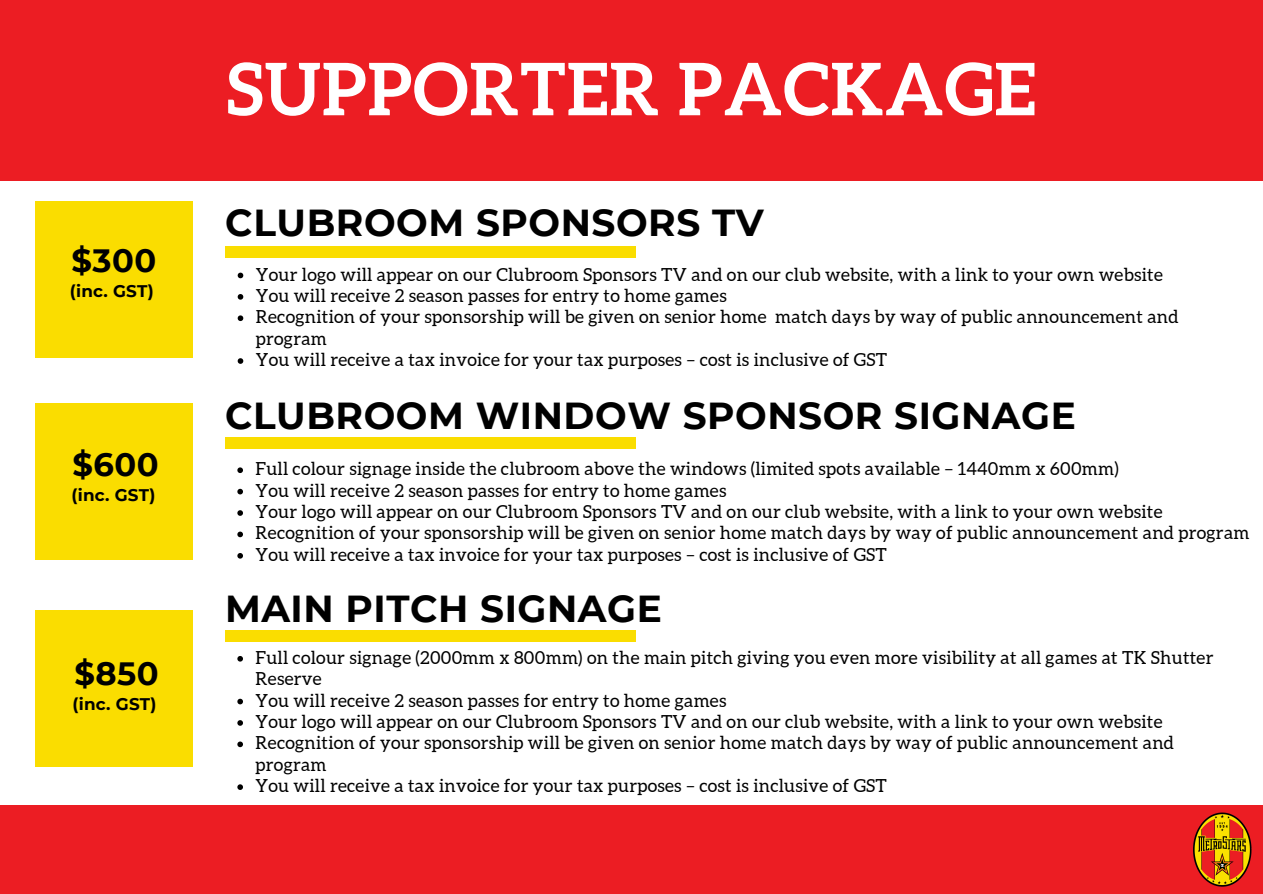
<style>
.page{position:relative;width:1263px;height:894px;background:#fff}
.page>*{position:absolute;margin:0;border:0;box-sizing:border-box;transform-origin:0 0}
.t1{font:700 72.3px "Aleo";letter-spacing:.015em;color:#fff}
.t2{font:700 37.5px "Montserrat";letter-spacing:.015em;color:#000}
.t3{font:700 32.25px "Montserrat";letter-spacing:.015em;color:#000}
.t4{font:18px/21.3px "Aleo";letter-spacing:.015em;color:#000}
.t5{font:700 16.8px "Montserrat";letter-spacing:.015em;color:#000}
</style>
<div class="page">
<div style="left:0;top:804px;width:1263px;height:89px;background:#ec1d23"></div>
<div style="left:0;top:0;width:1263px;height:181px;background:#ec1d23"></div>
<div style="left:35px;top:201px;width:158px;height:156px;background:#fadd00"></div>
<div style="left:225px;top:246px;width:411px;height:11px;background:#fadd00"></div>
<svg style="left:238px;top:272px;width:5px;height:6px"></svg>
<svg style="left:238px;top:294px;width:5px;height:5px"></svg>
<svg style="left:238px;top:315px;width:5px;height:6px"></svg>
<svg style="left:238px;top:358px;width:5px;height:6px"></svg>
<div style="left:35px;top:403px;width:158px;height:156px;background:#fadd00"></div>
<div style="left:225px;top:437px;width:411px;height:12px;background:#fadd00"></div>
<svg style="left:237px;top:467px;width:6px;height:6px"></svg>
<svg style="left:237px;top:488px;width:6px;height:6px"></svg>
<svg style="left:237px;top:510px;width:6px;height:5px"></svg>
<svg style="left:237px;top:531px;width:6px;height:6px"></svg>
<svg style="left:237px;top:553px;width:6px;height:5px"></svg>
<div style="left:35px;top:610px;width:158px;height:156px;background:#fadd00"></div>
<div style="left:225px;top:630px;width:411px;height:12px;background:#fadd00"></div>
<svg style="left:237px;top:656px;width:6px;height:5px"></svg>
<svg style="left:237px;top:698px;width:6px;height:6px"></svg>
<svg style="left:237px;top:720px;width:6px;height:5px"></svg>
<svg style="left:237px;top:741px;width:6px;height:6px"></svg>
<svg style="left:237px;top:784px;width:6px;height:5px"></svg>
<img style="left:1193px;top:812px;width:59px;height:74px">
<h3 class="t3" style="left:72px;top:241px;width:86px">$300</h3>
<h4 class="t5" style="left:70px;top:280px;width:86px">(inc. GST)</h4>
<p class="t3" style="left:72px;top:445px;width:88px">$600</p>
<p class="t5" style="left:71px;top:484px;width:86px">(inc. GST)</p>
<h3 class="t3" style="left:75px;top:653px;width:86px">$850</h3>
<h4 class="t5" style="left:73px;top:693px;width:86px">(inc. GST)</h4>
<h1 class="t1" style="left:227px;top:47px;width:811px">SUPPORTER PACKAGE</h1>
<h2 class="t2" style="left:225px;top:199px;width:540px">CLUBROOM SPONSORS TV</h2>
<p class="t4" style="left:256px;top:263px;width:908px">Your logo will appear on our Clubroom Sponsors TV and on our club website, with a link to your own website</p>
<p class="t4" style="left:256px;top:285px;width:472px">You will receive 2 season passes for entry to home games</p>
<p class="t4" style="left:256px;top:306px;width:924px">Recognition of your sponsorship will be given on senior home match days by way of public announcement and program</p>
<p class="t4" style="left:256px;top:349px;width:633px">You will receive a tax invoice for your tax purposes – cost is inclusive of GST</p>
<h2 class="t2" style="left:225px;top:392px;width:852px">CLUBROOM WINDOW SPONSOR SIGNAGE</h2>
<h3 class="t4" style="left:256px;top:458px;width:865px">Full colour signage inside the clubroom above the windows (limited spots available – 1440mm x 600mm)</h3>
<p class="t4" style="left:256px;top:479px;width:472px">You will receive 2 season passes for entry to home games</p>
<p class="t4" style="left:256px;top:501px;width:908px">Your logo will appear on our Clubroom Sponsors TV and on our club website, with a link to your own website</p>
<p class="t4" style="left:256px;top:522px;width:995px">Recognition of your sponsorship will be given on senior home match days by way of public announcement and program</p>
<p class="t4" style="left:256px;top:543px;width:633px">You will receive a tax invoice for your tax purposes – cost is inclusive of GST</p>
<p class="t2" style="left:225px;top:585px;width:438px">MAIN PITCH SIGNAGE</p>
<h4 class="t4" style="left:256px;top:646px;width:959px">Full colour signage (2000mm x 800mm) on the main pitch giving you even more visibility at all games at TK Shutter<br>Reserve</h4>
<h2 class="t4" style="left:256px;top:689px;width:472px">You will receive 2 season passes for entry to home games</h2>
<p class="t4" style="left:256px;top:710px;width:908px">Your logo will appear on our Clubroom Sponsors TV and on our club website, with a link to your own website</p>
<p class="t4" style="left:256px;top:732px;width:920px">Recognition of your sponsorship will be given on senior home match days by way of public announcement and program</p>
<p class="t4" style="left:256px;top:774px;width:633px">You will receive a tax invoice for your tax purposes – cost is inclusive of GST</p>
</div>
